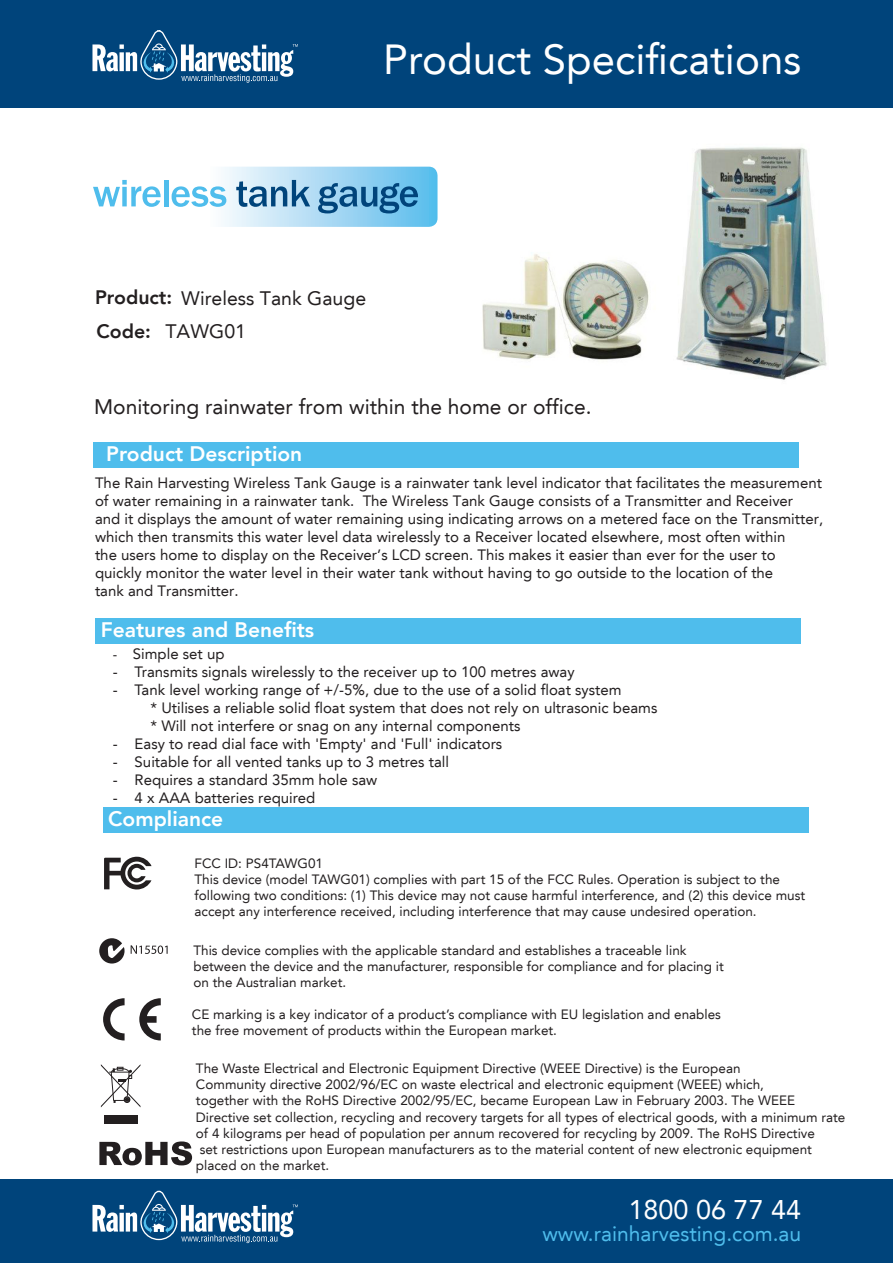
<style>
.page{position:relative;width:893px;height:1263px;background:#fff}
.page>*{position:absolute;margin:0;border:0;box-sizing:border-box;transform-origin:0 0}
.t1{font:42px "Avenir LT";color:#fff}
.t2{font:27px "Avenir LT";color:#fff}
.t3{font:800 21px "Avenir LT";color:#fff}
.t4{font:21px "Avenir LT";color:#231f20}
.t5{font:21px "Avenir LT";color:#4fbdec}
.t6{font:19.5px "Avenir LT";color:#231f20}
.t7{font:15px/18px "Avenir LT";color:#231f20}
.t8{font:13.5px/16.2px "Avenir LT";color:#231f20}
.s1{font-weight:800}
.s2{font-size:13.5px}
</style>
<div class="page">
<div style="left:0;top:0;width:893px;height:107px;background:#00447b"></div>
<svg style="left:92px;top:30px;width:206px;height:53px"></svg>
<div style="left:0;top:1179px;width:893px;height:84px;background:#00447b"></div>
<svg style="left:92px;top:1190px;width:206px;height:53px"></svg>
<div style="left:94px;top:442px;width:705px;height:25px;background:#4fbdec"></div>
<div style="left:95px;top:618px;width:706px;height:26px;background:#4fbdec"></div>
<svg style="left:93px;top:167px;width:345px;height:60px"></svg>
<div style="left:103px;top:807px;width:706px;height:26px;background:#4fbdec"></div>
<div style="left:104px;top:1116px;width:34px;height:8px;background:#231f20"></div>
<svg style="left:101px;top:1064px;width:39px;height:43px"></svg>
<svg style="left:99px;top:1141px;width:93px;height:24px"></svg>
<svg style="left:103px;top:998px;width:22px;height:42px"></svg>
<svg style="left:139px;top:998px;width:22px;height:42px"></svg>
<svg style="left:131px;top:945px;width:37px;height:9px"></svg>
<svg style="left:99px;top:938px;width:26px;height:25px"></svg>
<svg style="left:104px;top:857px;width:48px;height:32px"></svg>
<img style="left:676px;top:147px;width:151px;height:233px">
<img style="left:482px;top:254px;width:167px;height:106px">
<h1 class="t1" style="left:383px;top:35px;width:419px">Product Specifications</h1>
<h3 class="t6" style="left:95px;top:287px;width:273px"><span class="s1">Product:</span> Wireless Tank Gauge</h3>
<h3 class="t6" style="left:97px;top:320px;width:151px"><span class="s1">Code:</span> TAWG01</h3>
<h3 class="t4" style="left:94px;top:395px;width:499px">Monitoring rainwater from within the home or office.</h3>
<h3 class="t3" style="left:106px;top:442px;width:198px">Product Description</h3>
<p class="t7" style="left:95px;top:474px;width:730px">The Rain Harvesting Wireless Tank Gauge is a rainwater tank level indicator that facilitates the measurement of water remaining in a rainwater tank. The Wireless Tank Gauge consists of a Transmitter and Receiver<br>and it displays the amount of water remaining using indicating arrows on a metered face on the Transmitter, which then transmits this water level data wirelessly to a Receiver located elsewhere, most often within<br>the users home to display on the Receiver’s LCD screen. This makes it easier than ever for the user to quickly monitor the water level in their water tank without having to go outside to the location of the<br>tank and Transmitter.</p>
<h3 class="t3" style="left:101px;top:618px;width:215px">Features and Benefits</h3>
<p class="t7" style="left:113px;top:645px;width:113px"><span class="s2">-</span> Simple set up</p>
<p class="t7" style="left:113px;top:663px;width:463px">- Transmits signals wirelessly to the receiver up to 100 metres away</p>
<p class="t7" style="left:150px;top:681px;width:508px;text-indent:-38px">- Tank level working range of +/-5%, due to the use of a solid float system<br>* Utilises a reliable solid float system that does not rely on ultrasonic beams * Will not interfere or snag on any internal components</p>
<p class="t7" style="left:113px;top:735px;width:391px">- Easy to read dial face with 'Empty' and 'Full' indicators</p>
<p class="t7" style="left:113px;top:753px;width:337px">- Suitable for all vented tanks up to 3 metres tall</p>
<p class="t7" style="left:113px;top:771px;width:266px">- Requires a standard 35mm hole saw</p>
<p class="t7" style="left:113px;top:789px;width:204px">- 4 x AAA batteries required</p>
<h3 class="t3" style="left:108px;top:807px;width:117px">Compliance</h3>
<p class="t8" style="left:195px;top:855px;width:612px">FCC ID: PS4TAWG01<br>This device (model TAWG01) complies with part 15 of the FCC Rules. Operation is subject to the following two conditions: (1) This device may not cause harmful interference, and (2) this device must accept any interference received, including interference that may cause undesired operation.</p>
<p class="t8" style="left:193px;top:942px;width:532px">This device complies with the applicable standard and establishes a traceable link between the device and the manufacturer, responsible for compliance and for placing it on the Australian market.</p>
<p class="t8" style="left:192px;top:1006px;width:531px">CE marking is a key indicator of a product’s compliance with EU legislation and enables the free movement of products within the European market.</p>
<p class="t8" style="left:196px;top:1060px;width:651px">The Waste Electrical and Electronic Equipment Directive (WEEE Directive) is the European<br>Community directive 2002/96/EC on waste electrical and electronic equipment (WEEE) which,<br>together with the RoHS Directive 2002/95/EC, became European Law in February 2003. The WEEE Directive set collection, recycling and recovery targets for all types of electrical goods, with a minimum rate of 4 kilograms per head of population per annum recovered for recycling by 2009. The RoHS Directive<br>set restrictions upon European manufacturers as to the material content of new electronic equipment placed on the market.</p>
<h2 class="t2" style="left:629px;top:1194px;width:174px">1800 06 77 44</h2>
<h3 class="t5" style="left:542px;top:1221px;width:260px">www.rainharvesting.com.au</h3>
</div>
